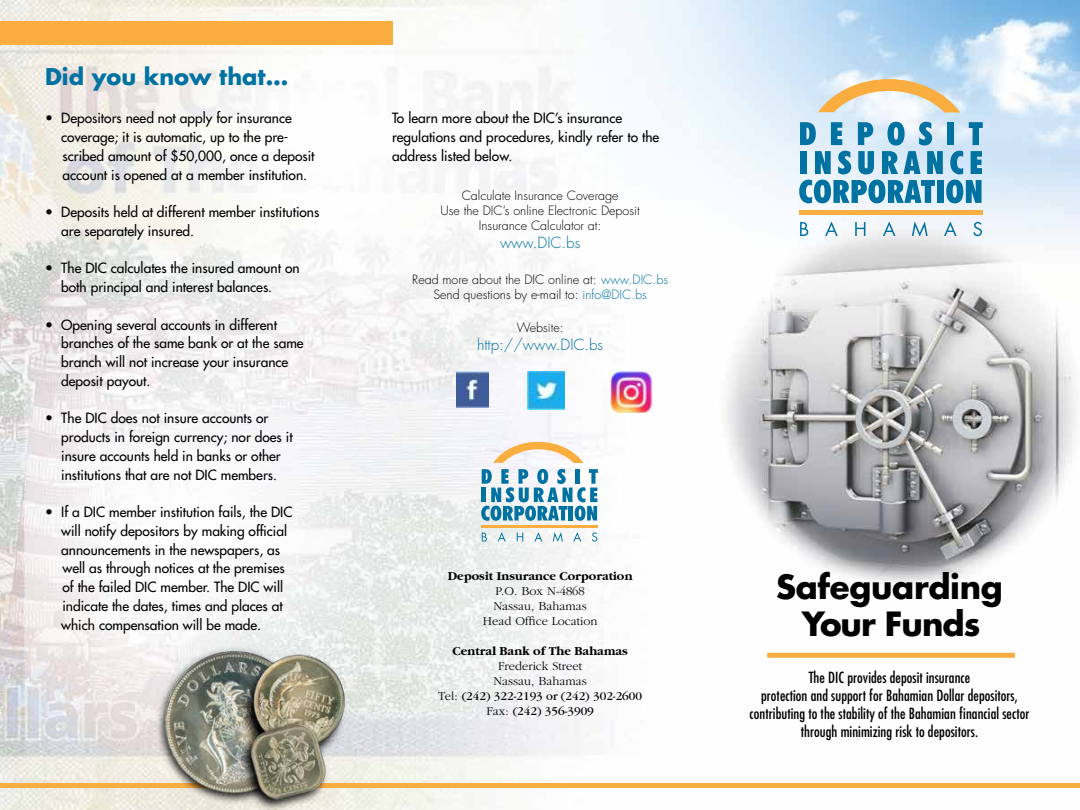
<style>
.page{position:relative;width:1080px;height:810px;background:#fff}
.page>*{position:absolute;margin:0;border:0;box-sizing:border-box;transform-origin:0 0}
.t1{font:700 32.5px "Futura";letter-spacing:-.01em;color:#000}
.t2{font:700 32.5px "Futura";letter-spacing:-.03em;color:#000}
.t3{font:700 22.5px "Futura";color:#0072a2}
.t4{font:condensed 15px/18px "Futura";letter-spacing:.005em;color:#000;text-align:center}
.t5{font:300 15px "Futura";color:#0072a2}
.t6{font:13.75px/18.8px "Futura";color:#000}
.t7{font:300 12.5px/15px "Futura";color:#000;text-align:center}
.t8{font:12.5px/15px "Garamond";color:#000;text-align:center}
.t9{font:700 12.5px "Garamond";color:#000}
.t10{font:300 12.5px/15px "Garamond";color:#000;text-align:center}
.s1{color:#0072a2}
.s2{font-weight:300}
</style>
<div class="page">
<img style="left:0;top:0;width:1080px;height:810px">
<div style="left:0;top:22px;width:392px;height:23px;background:#fbae40"></div>
<div style="left:0;top:783px;width:1080px;height:5px;background:#fbae40"></div>
<svg style="left:800px;top:122px;width:16px;height:23px"></svg>
<svg style="left:831px;top:122px;width:11px;height:23px"></svg>
<svg style="left:858px;top:122px;width:15px;height:23px"></svg>
<div style="left:947px;top:122px;width:7px;height:23px;background:#0072a2"></div>
<svg style="left:969px;top:122px;width:14px;height:23px"></svg>
<div style="left:800px;top:151px;width:7px;height:23px;background:#0072a2"></div>
<svg style="left:815px;top:151px;width:16px;height:23px"></svg>
<svg style="left:838px;top:151px;width:13px;height:23px"></svg>
<svg style="left:858px;top:151px;width:16px;height:23px"></svg>
<svg style="left:882px;top:122px;width:61px;height:52px;background:#7cb6d3"></svg>
<svg style="left:950px;top:151px;width:13px;height:23px"></svg>
<svg style="left:971px;top:151px;width:11px;height:23px"></svg>
<svg style="left:799px;top:180px;width:136px;height:23px;background:#519ec0"></svg>
<div style="left:937px;top:180px;width:7px;height:23px;background:#0072a2"></div>
<svg style="left:946px;top:180px;width:36px;height:23px"></svg>
<svg style="left:800px;top:222px;width:8px;height:14px"></svg>
<svg style="left:825px;top:221px;width:13px;height:15px"></svg>
<svg style="left:855px;top:222px;width:10px;height:14px"></svg>
<svg style="left:883px;top:221px;width:13px;height:15px"></svg>
<svg style="left:912px;top:221px;width:16px;height:16px"></svg>
<svg style="left:944px;top:221px;width:13px;height:15px"></svg>
<svg style="left:973px;top:222px;width:9px;height:14px"></svg>
<hr style="left:800px;top:211px;width:183px;height:4px;background:#fbae40">
<svg style="left:818px;top:79px;width:142px;height:34px"></svg>
<svg style="left:481px;top:469px;width:117px;height:52px"></svg>
<svg style="left:482px;top:533px;width:5px;height:9px"></svg>
<svg style="left:498px;top:532px;width:8px;height:10px"></svg>
<svg style="left:517px;top:533px;width:6px;height:9px"></svg>
<svg style="left:534px;top:532px;width:8px;height:10px"></svg>
<svg style="left:553px;top:532px;width:10px;height:10px"></svg>
<svg style="left:573px;top:532px;width:8px;height:10px"></svg>
<svg style="left:592px;top:533px;width:5px;height:9px"></svg>
<hr style="left:482px;top:525px;width:116px;height:3px;background:#fbae40">
<svg style="left:493px;top:442px;width:91px;height:21px"></svg>
<div style="left:767px;top:653px;width:248px;height:5px;background:#fbae40"></div>
<img style="left:153px;top:625px;width:207px;height:185px">
<img style="left:457px;top:372px;width:31px;height:36px">
<img style="left:528px;top:372px;width:36px;height:38px">
<img style="left:608px;top:370px;width:45px;height:43px">
<h2 class="t3" style="left:45px;top:62px;width:245px">Did you know that…</h2>
<p class="t6" style="left:61px;top:109px;width:255px;text-indent:-16px">• Depositors need not apply for insurance coverage; it is automatic, up to the pre&shy;scribed amount of $50,000, once a deposit account is opened at a member institution.</p>
<p class="t6" style="left:61px;top:203px;width:260px;text-indent:-16px">• Deposits held at different member institutions are separately insured.</p>
<p class="t6" style="left:61px;top:259px;width:240px;text-indent:-16px">• The DIC calculates the insured amount on both principal and interest balances.</p>
<p class="t6" style="left:61px;top:315px;width:244px;text-indent:-16px">• Opening several accounts in different branches of the same bank or at the same branch will not increase your insurance deposit payout.</p>
<p class="t6" style="left:61px;top:409px;width:233px;text-indent:-16px">• The DIC does not insure accounts or products in foreign currency; nor does it insure accounts held in banks or other institutions that are not DIC members.</p>
<p class="t6" style="left:61px;top:503px;width:233px;text-indent:-16px">• If a DIC member institution fails, the DIC will notify depositors by making official announcements in the newspapers, as well as through notices at the premises of the failed DIC member. The DIC will indicate the dates, times and places at which compensation will be made.</p>
<p class="t6" style="left:392px;top:109px;width:269px">To learn more about the DIC’s insurance regulations and procedures, kindly refer to the address listed below.</p>
<p class="t7" style="left:441px;top:189px;width:201px">Calculate Insurance Coverage<br>Use the DIC’s online Electronic Deposit<br>Insurance Calculator at:</p>
<p class="t5" style="left:500px;top:234px;width:82px">www.DIC.bs</p>
<p class="t7" style="left:412px;top:273px;width:257px">Read more about the DIC online at: <span class="s1">www.DIC.bs<br></span>Send questions by e-mail to: <span class="s1">info@DIC.bs</span></p>
<p class="t7" style="left:517px;top:321px;width:48px">Website:</p>
<p class="t5" style="left:477px;top:336px;width:128px">http://www.DIC.bs</p>
<p class="t9" style="left:448px;top:570px;width:187px">Deposit Insurance Corporation</p>
<p class="t10" style="left:483px;top:584px;width:116px">P.O. Box N-4868<br>Nassau, Bahamas<br>Head Office Location</p>
<p class="t9" style="left:453px;top:645px;width:177px">Central Bank of The Bahamas</p>
<p class="t8" style="left:438px;top:659px;width:206px"><span class="s2">Frederick Street<br>Nassau, Bahamas<br>Tel:</span> (242) 322-2193 or (242) 302-2600<br><span class="s2">Fax:</span> (242) 356-3909</p>
<h1 class="t1" style="left:776px;top:565px;width:228px">Safeguarding</h1>
<h1 class="t2" style="left:802px;top:603px;width:180px">Your Funds</h1>
<p class="t4" style="left:750px;top:669px;width:281px">The DIC provides deposit insurance<br>protection and support for Bahamian Dollar depositors, contributing to the stability of the Bahamian financial sector through minimizing risk to depositors.</p>
</div>
